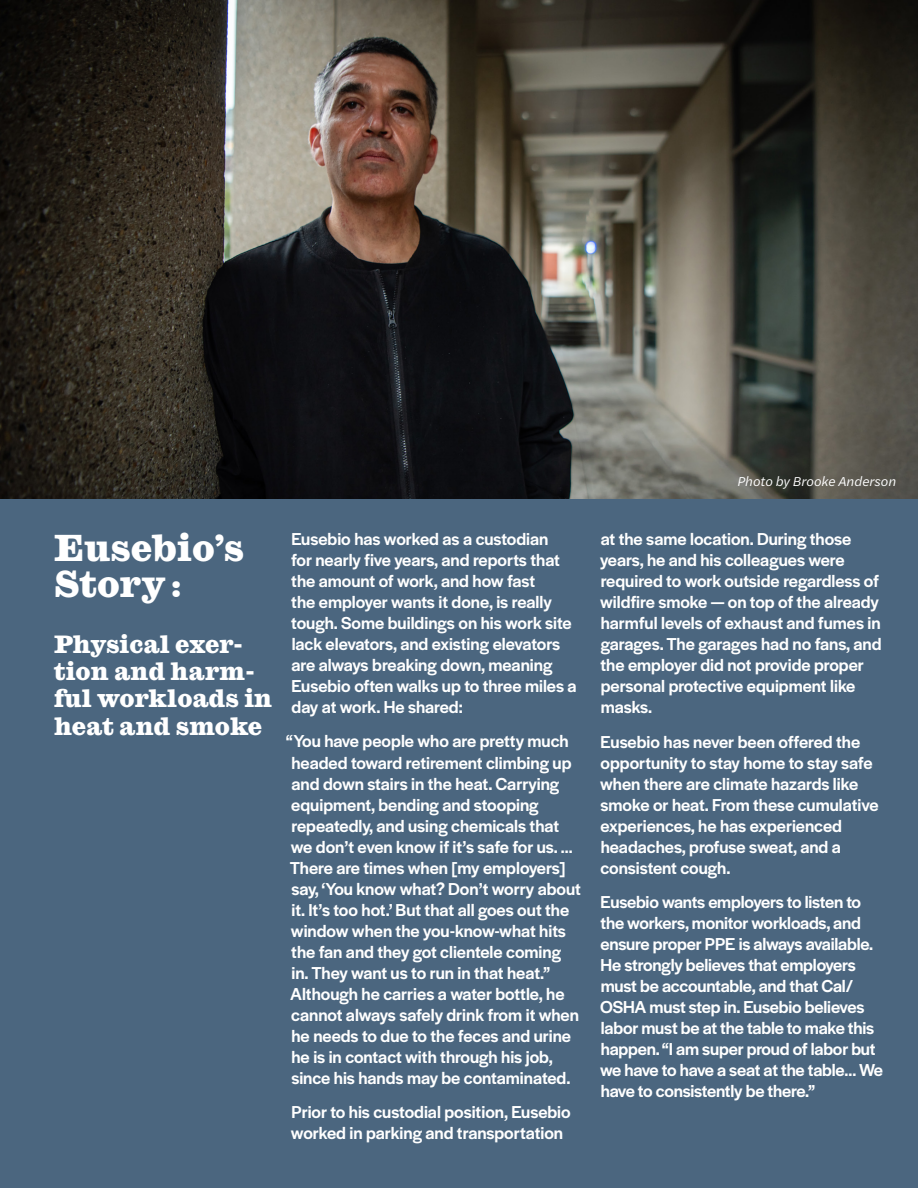
<style>
.page{position:relative;width:918px;height:1188px;background:#4b667f}
.page>*{position:absolute;margin:0;border:0;box-sizing:border-box;transform-origin:0 0}
.t1{font:800 36px/36px "Caslon Ionic Trial";color:#fff}
.t2{font:800 24px/27.5px "Caslon Ionic Trial";color:#fff}
.t3{font:500 18px/21px "Halyard Display";color:#fff}
.t4{font:italic 13.5px "Halyard Text";color:#fff}
.s1{font-family:"Courier";font-weight:700}
</style>
<div class="page">
<img style="left:0;top:0;width:918px;height:499px">
<h1 class="t1" style="left:54px;top:532px;width:192px">Eusebio’s<br>Story<span class="s1">:</span></h1>
<h2 class="t2" style="left:54px;top:632px;width:220px">Physical exer&shy;tion and harm&shy;ful workloads in heat and smoke</h2>
<p class="t3" style="left:291px;top:527px;width:287px">Eusebio has worked as a custodian<br>for nearly five years, and reports that the amount of work, and how fast<br>the employer wants it done, is really tough. Some buildings on his work site lack elevators, and existing elevators are always breaking down, meaning Eusebio often walks up to three miles a day at work. He shared:</p>
<p class="t3" style="left:286px;top:730px;width:297px">“You have people who are pretty much headed toward retirement climbing up and down stairs in the heat. Carrying equipment, bending and stooping repeatedly, and using chemicals that<br>we don’t even know if it’s safe for us. … There are times when [my employers] say, ‘You know what? Don’t worry about it. It’s too hot.’ But that all goes out the window when the you-know-what hits the fan and they got clientele coming<br>in. They want us to run in that heat.” Although he carries a water bottle, he cannot always safely drink from it when he needs to due to the feces and urine he is in contact with through his job, since his hands may be contaminated.</p>
<p class="t3" style="left:291px;top:1101px;width:281px">Prior to his custodial position, Eusebio worked in parking and transportation</p>
<p class="t4" style="left:737px;top:472px;width:160px">Photo by Brooke Anderson</p>
<p class="t3" style="left:600px;top:528px;width:283px">at the same location. During those years, he and his colleagues were required to work outside regardless of wildfire smoke — on top of the already harmful levels of exhaust and fumes in garages. The garages had no fans, and the employer did not provide proper personal protective equipment like masks.</p>
<p class="t3" style="left:600px;top:730px;width:280px">Eusebio has never been offered the opportunity to stay home to stay safe when there are climate hazards like smoke or heat. From these cumulative experiences, he has experienced headaches, profuse sweat, and a consistent cough.</p>
<p class="t3" style="left:600px;top:891px;width:284px">Eusebio wants employers to listen to the workers, monitor workloads, and ensure proper PPE is always available.<br>He strongly believes that employers must be accountable, and that Cal/ OSHA must step in. Eusebio believes labor must be at the table to make this happen. “I am super proud of labor but we have to have a seat at the table… We have to consistently be there.”</p>
</div>
